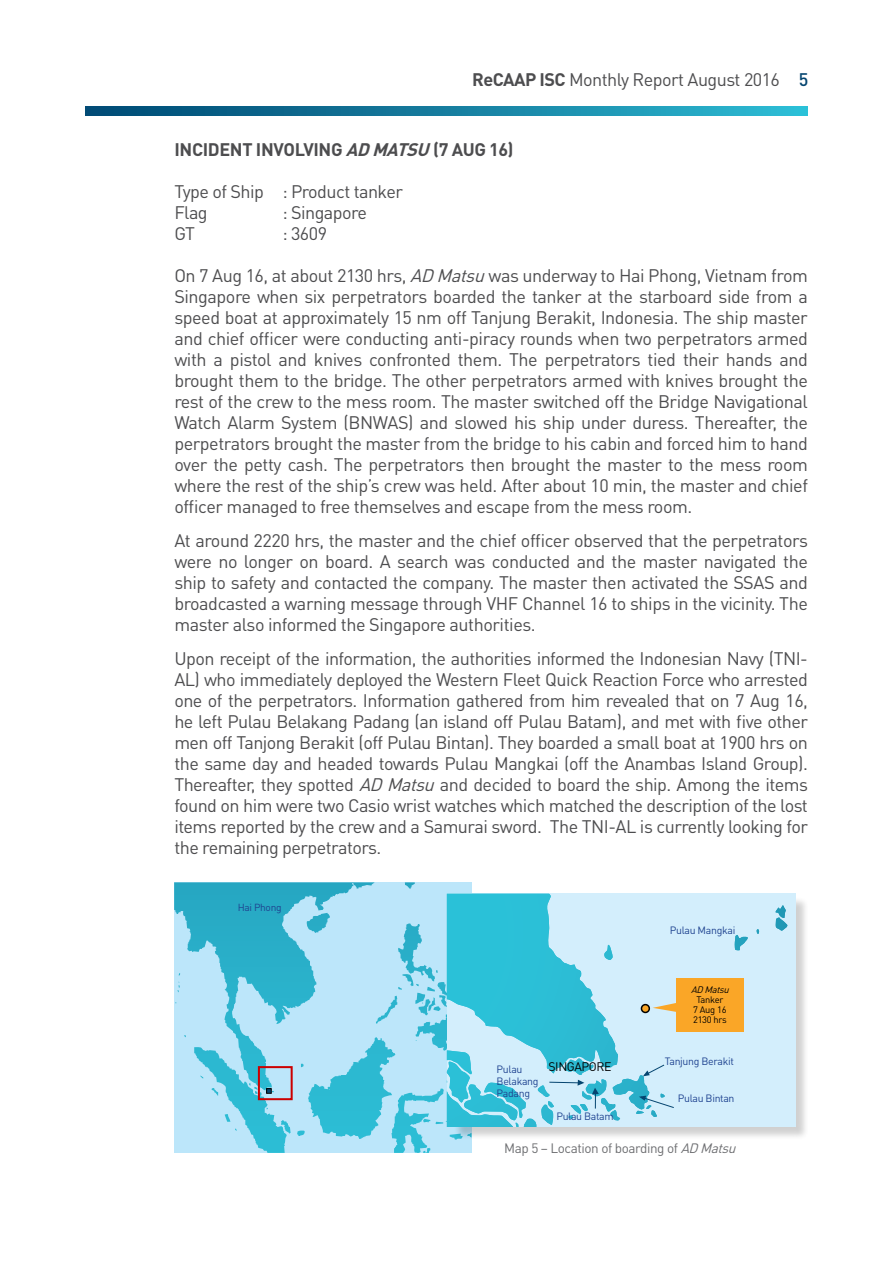
<style>
.page{position:relative;width:893px;height:1263px;background:#fff}
.page>*{position:absolute;margin:0;border:0;box-sizing:border-box;transform-origin:0 0}
.t1{font:18px/21px "DIN Pro";letter-spacing:-.03em;color:#4d4d4f;text-align:justify}
.t2{font:700 18px "DIN Pro";letter-spacing:-.02em;color:#4d4d4f}
.t3{font:13.5px "DIN Pro";letter-spacing:-.03em;color:#6d6e71}
.t4{font:12.3px "DIN Pro";letter-spacing:-.03em;color:#000}
.t5{font:10.5px/12.3px "DIN Pro";letter-spacing:-.03em;color:#1f4390}
.t6{font:10.2px "DIN Pro";letter-spacing:-.03em;color:#1f4390}
.t7{font:9.3px/10.1px "DIN Pro";letter-spacing:-.03em;color:#000;text-align:center}
.t8{font:italic 9.3px "DIN Pro";color:#000}
.s1{font-weight:700}
.s2{font-weight:500;color:#054570}
.s3{font-style:italic}
</style>
<div class="page">
<svg style="left:174px;top:882px;width:298px;height:271px;background:#91d8ee"></svg>
<svg style="left:174px;top:882px;width:241px;height:208px;background:#88d2e8"></svg>
<div style="left:258px;top:1066px;width:35px;height:34px;border:2px solid #c00"></div>
<svg style="left:85px;top:107px;width:723px;height:8px;background:#1680a1"></svg>
<div style="left:453px;top:897px;width:356px;height:243px;background:#000;opacity:.75"></div>
<div style="left:447px;top:894px;width:348px;height:233px;background:#d3eefc"></div>
<svg style="left:735px;top:935px;width:13px;height:16px"></svg>
<svg style="left:775px;top:905px;width:13px;height:26px"></svg>
<div style="left:676px;top:978px;width:68px;height:53px;background:#faa627"></div>
<svg style="left:447px;top:894px;width:239px;height:233px"></svg>
<div style="left:641px;top:1004px;width:8px;height:8px;background:#faa627;border-radius:50%"></div>
<div style="left:641px;top:1004px;width:9px;height:9px;border:2px solid #000;border-radius:50%"></div>
<svg style="left:266px;top:1088px;width:6px;height:6px"></svg>
<p class="t1" style="left:472px;top:68px;width:338px"><span class="s1">ReCAAP ISC</span> Monthly Report August 2016 <span class="s2">5</span></p>
<p class="t2" style="left:174px;top:137px;width:341px">INCIDENT INVOLVING <span class="s3">ADMATSU</span>(7 AUG 16)</p>
<p class="t1" style="left:174px;top:180px;width:230px">Type of Ship : Product tanker<br>Flag</p>
<p class="t1" style="left:282px;top:201px;width:86px">: Singapore</p>
<p class="t1" style="left:174px;top:222px;width:22px">GT</p>
<p class="t1" style="left:282px;top:222px;width:46px">: 3609</p>
<p class="t1" style="left:174px;top:264px;width:635px">On 7 Aug 16, at about 2130 hrs, <span class="s3">ADMatsu</span> was underway to Hai Phong, Vietnam from Singapore when six perpetrators boarded the tanker at the starboard side from a speed boat at approximately 15 nm off Tanjung Berakit, Indonesia. The ship master and chief officer were conducting anti-piracy rounds when two perpetrators armed with a pistol and knives confronted them. The perpetrators tied their hands and brought them to the bridge. The other perpetrators armed with knives brought the rest of the crew to the mess room. The master switched off the Bridge Navigational Watch Alarm System (BNWAS) and slowed his ship under duress. Thereafter, the perpetrators brought the master from the bridge to his cabin and forced him to hand over the petty cash. The perpetrators then brought the master to the mess room where the rest of the ship’s crew was held. After about 10 min, the master and chief officer managed to free themselves and escape from the mess room.</p>
<p class="t1" style="left:174px;top:529px;width:635px">At around 2220 hrs, the master and the chief officer observed that the perpetrators were no longer on board. A search was conducted and the master navigated the ship to safety and contacted the company. The master then activated the SSAS and broadcasted a warning message through VHF Channel 16 to ships in the vicinity. The master also informed the Singapore authorities.</p>
<p class="t1" style="left:174px;top:647px;width:635px">Upon receipt of the information, the authorities informed the Indonesian Navy (TNI-AL) who immediately deployed the Western Fleet Quick Reaction Force who arrested one of the perpetrators. Information gathered from him revealed that on 7 Aug 16, he left Pulau Belakang Padang (an island off Pulau Batam), and met with five other men off Tanjong Berakit (off Pulau Bintan). They boarded a small boat at 1900 hrs on the same day and headed towards Pulau Mangkai (off the Anambas Island Group).<br>Thereafter, they spotted <span class="s3">ADMatsu</span> and decided to board the ship. Among the items found on him were two Casio wrist watches which matched the description of the lost items reported by the crew and a Samurai sword. The TNI-AL is currently looking for the remaining perpetrators.</p>
<p class="t6" style="left:238px;top:900px;width:45px">Hai Phong</p>
<p class="t5" style="left:670px;top:923px;width:67px">Pulau Mangkai</p>
<p class="t5" style="left:497px;top:1062px;width:43px">Pulau<br>Belakang<br>Padang</p>
<p class="t4" style="left:548px;top:1058px;width:65px">SINGAPORE</p>
<p class="t5" style="left:556px;top:1110px;width:59px">Pulau Batam</p>
<p class="t8" style="left:691px;top:983px;width:42px">ADMatsu</p>
<p class="t7" style="left:693px;top:994px;width:35px">Tanker<br>7 Aug 16<br>2130 hrs</p>
<p class="t5" style="left:665px;top:1055px;width:71px">Tanjung Berakit</p>
<p class="t5" style="left:678px;top:1091px;width:58px">Pulau Bintan</p>
<p class="t3" style="left:504px;top:1139px;width:237px">Map 5 – Location of boarding of <span class="s3">ADMatsu</span></p>
</div>
